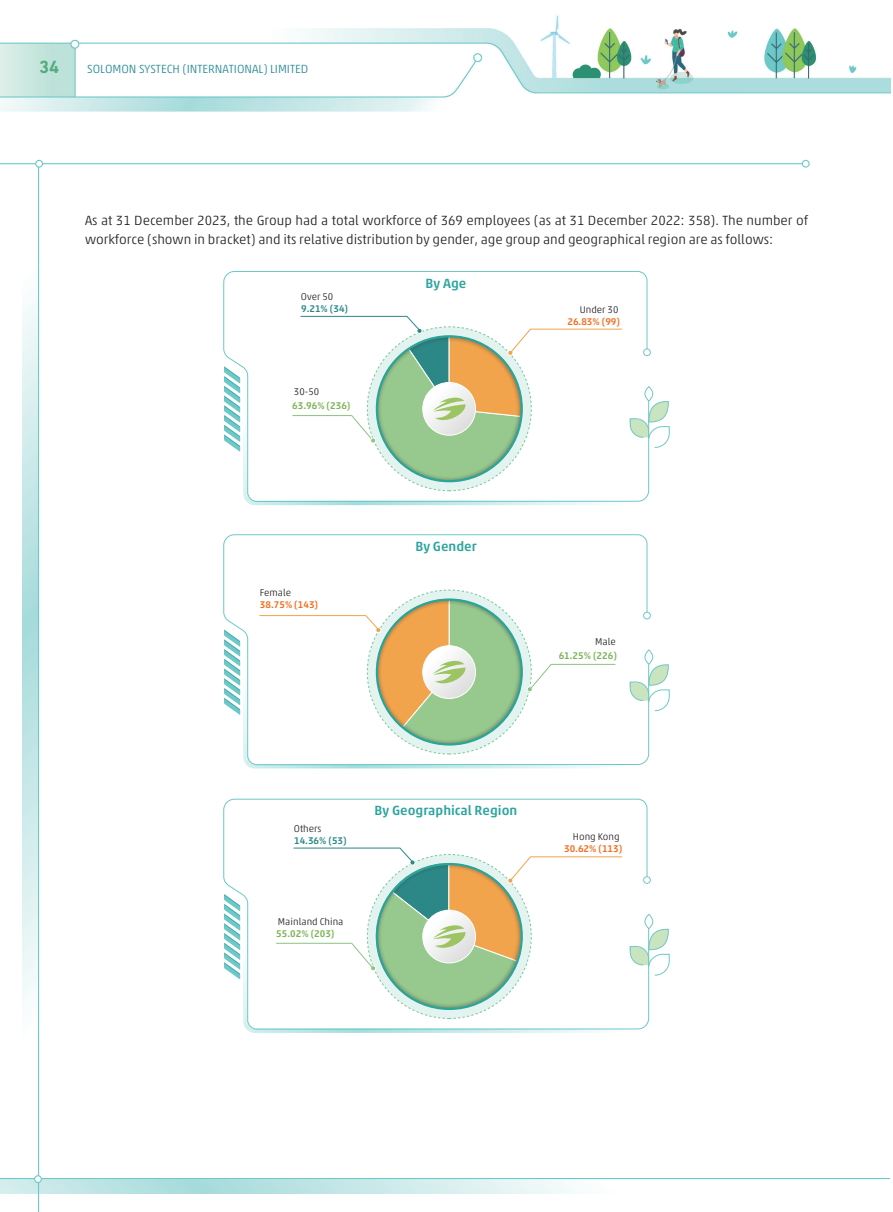
<style>
.page{position:relative;width:893px;height:1212px;background:#fff}
.page>*{position:absolute;margin:0;border:0;box-sizing:border-box;transform-origin:0 0}
.t1{font:700 18px "DIN Next LT Pro";color:#56ac81}
._1__內文{font:300 13.5px/19.5px "Akko Pro";color:#231f20}
.t2{font:500 13.5px "Akko Pro";color:#2fa59f}
.t3{font:300 12px "Akko Pro";color:#298b97}
.t4{font:300 9.9px "Akko Pro";color:#231f20}
.t5{font:500 9.9px "Akko Pro";color:#7bb456}
.t6{font:500 9.9px "Akko Pro";color:#f36e21}
.t7{font:500 9.9px "Akko Pro";color:#2b8887}
</style>
<div class="page">
<img style="left:0;top:15px;width:890px;height:1197px">
<img style="left:23px;top:164px;width:15px;height:1013px">
<img style="left:0;top:1179px;width:754px;height:15px">
<hr style="left:38px;top:164px;width:1px;height:1048px;background:#6dc8c8">
<hr style="left:0;top:1178px;width:890px;height:1px;background:#6dc8c8">
<hr style="left:0;top:163px;width:804px;height:1px;background:#6dc8c8">
<div style="left:802px;top:160px;width:7px;height:7px;background:#fff;border-radius:50%"></div>
<div style="left:802px;top:160px;width:8px;height:8px;border:1px solid #6dc8c8;border-radius:50%"></div>
<div style="left:36px;top:160px;width:6px;height:7px;background:#fff;border-radius:50%"></div>
<div style="left:35px;top:160px;width:8px;height:8px;border:1px solid #6dc8c8;border-radius:50%"></div>
<svg style="left:36px;top:1177px;width:4px;height:4px"></svg>
<div style="left:34px;top:1175px;width:8px;height:8px;border:1px solid #6dc8c8;border-radius:50%"></div>
<svg style="left:223px;top:271px;width:426px;height:231px"></svg>
<svg style="left:224px;top:316px;width:446px;height:191px"></svg>
<svg style="left:223px;top:534px;width:426px;height:231px"></svg>
<svg style="left:224px;top:598px;width:446px;height:173px"></svg>
<svg style="left:223px;top:798px;width:426px;height:232px"></svg>
<svg style="left:224px;top:847px;width:446px;height:188px"></svg>
<h1 class="t1" style="left:39px;top:57px;width:22px">34</h1>
<p class="t3" style="left:87px;top:61px;width:223px">SOLOMON SYSTECH (INTERNATIONAL) LIMITED</p>
<p class="_1__內文" style="left:85px;top:210px;width:724px">As at 31 December 2023, the Group had a total workforce of 369 employees (as at 31 December 2022: 358). The number of workforce (shown in bracket) and its relative distribution by gender, age group and geographical region are as follows:</p>
<p class="t4" style="left:301px;top:291px;width:34px">Over 50</p>
<p class="t7" style="left:301px;top:303px;width:49px">9.21% (34)</p>
<p class="t4" style="left:294px;top:386px;width:27px">30-50</p>
<p class="t5" style="left:292px;top:399px;width:60px">63.96% (236)</p>
<p class="t4" style="left:260px;top:587px;width:33px">Female</p>
<p class="t6" style="left:260px;top:599px;width:60px">38.75% (143)</p>
<p class="t2" style="left:426px;top:275px;width:42px">By Age</p>
<p class="t2" style="left:415px;top:538px;width:63px">By Gender</p>
<p class="t4" style="left:580px;top:304px;width:40px">Under 30</p>
<p class="t6" style="left:567px;top:316px;width:54px">26.83% (99)</p>
<p class="t4" style="left:595px;top:636px;width:22px">Male</p>
<p class="t5" style="left:559px;top:649px;width:60px">61.25% (226)</p>
<p class="t2" style="left:375px;top:802px;width:144px">By Geographical Region</p>
<p class="t4" style="left:294px;top:823px;width:29px">Others</p>
<p class="t7" style="left:294px;top:834px;width:54px">14.36% (53)</p>
<p class="t4" style="left:573px;top:830px;width:48px">Hong Kong</p>
<p class="t6" style="left:564px;top:842px;width:60px">30.62% (113)</p>
<p class="t4" style="left:278px;top:916px;width:67px">Mainland China</p>
<p class="t5" style="left:276px;top:927px;width:60px">55.02% (203)</p>
</div>
